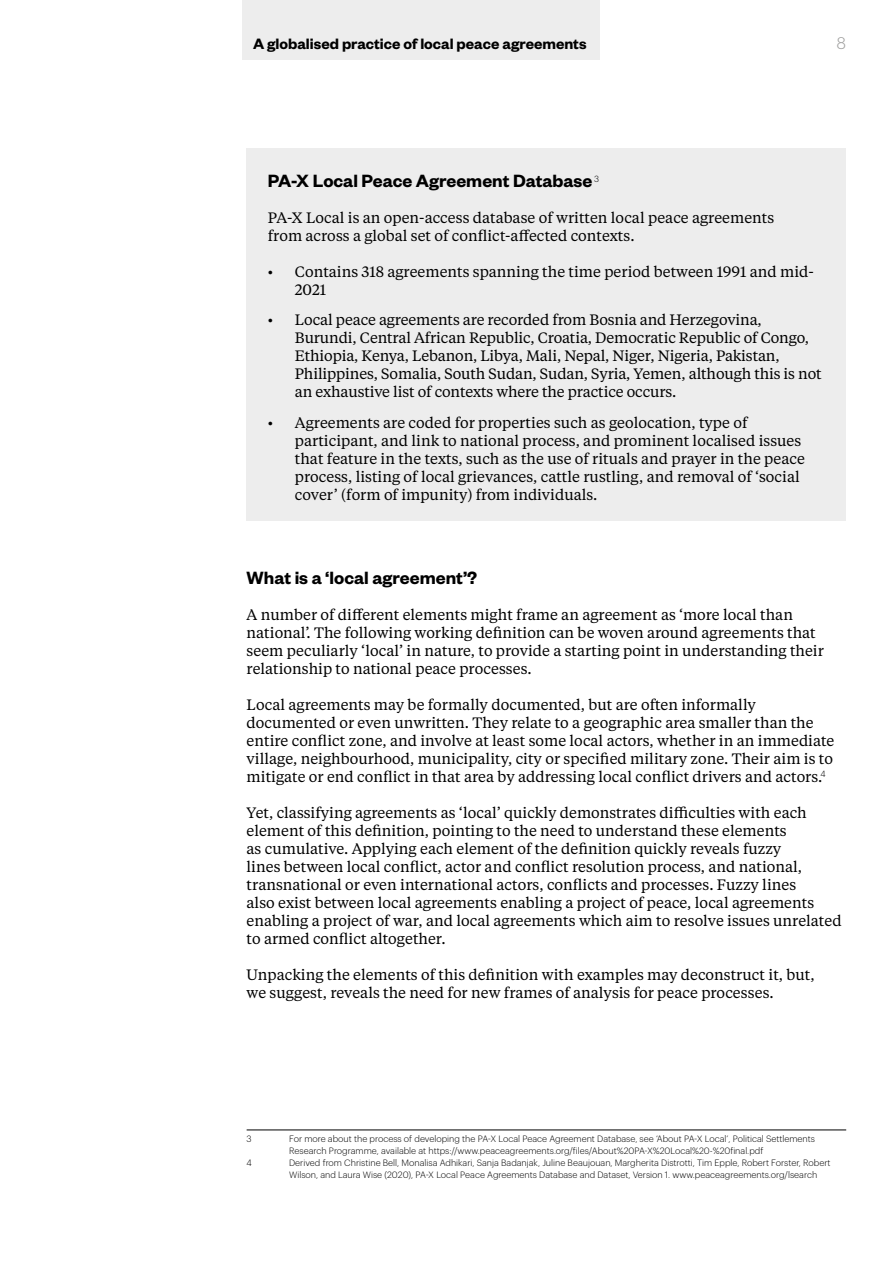
<style>
.page{position:relative;width:893px;height:1263px;background:#fff}
.page>*{position:absolute;margin:0;border:0;box-sizing:border-box;transform-origin:0 0}
.t1{font:600 19.5px "Founders Grotesk";color:#000}
.t2{font:600 16.5px "Founders Grotesk";color:#000}
.t3{font:300 16.5px "Graphik";color:#9d9d9c}
.t4{font:15px/18px "Tiempos Text";color:#000}
.t5{font:300 9px/12px "Graphik";color:#000}
.t6{font:300 8.7px "Graphik";color:#000}
</style>
<div class="page">
<div style="left:247px;top:149px;width:599px;height:372px;background:#ededed"></div>
<hr style="left:247px;top:1130px;width:599px;height:1px;background:#000">
<div style="left:242px;top:0;width:358px;height:60px;background:#ededed"></div>
<p class="t2" style="left:253px;top:33px;width:335px">A globalised practice of local peace agreements</p>
<p class="t3" style="left:837px;top:31px;width:11px">8</p>
<h1 class="t1" style="left:268px;top:168px;width:326px">PA-X Local Peace Agreement Database</h1>
<p class="t6" style="left:594px;top:172px;width:6px">3</p>
<p class="t4" style="left:268px;top:208px;width:508px">PA-X Local is an open-access database of written local peace agreements from across a global set of conflict-affected contexts.</p>
<p class="t4" style="left:295px;top:262px;width:521px;text-indent:-27px">• Contains 318 agreements spanning the time period between 1991 and mid-<br>2021</p>
<p class="t4" style="left:295px;top:310px;width:528px;text-indent:-27px">• Local peace agreements are recorded from Bosnia and Herzegovina, Burundi, Central African Republic, Croatia, Democratic Republic of Congo, Ethiopia, Kenya, Lebanon, Libya, Mali, Nepal, Niger, Nigeria, Pakistan, Philippines, Somalia, South Sudan, Sudan, Syria, Yemen, although this is not an exhaustive list of contexts where the practice occurs.</p>
<p class="t4" style="left:295px;top:413px;width:511px;text-indent:-27px">• Agreements are coded for properties such as geolocation, type of participant, and link to national process, and prominent localised issues that feature in the texts, such as the use of rituals and prayer in the peace process, listing of local grievances, cattle rustling, and removal of ‘social cover’ (form of impunity) from individuals.</p>
<h1 class="t1" style="left:247px;top:566px;width:232px">What is a ‘local agreement’?</h1>
<p class="t4" style="left:247px;top:605px;width:579px">A number of different elements might frame an agreement as ‘more local than national’. The following working definition can be woven around agreements that seem peculiarly ‘local’ in nature, to provide a starting point in understanding their relationship to national peace processes.</p>
<p class="t4" style="left:247px;top:695px;width:589px">Local agreements may be formally documented, but are often informally documented or even unwritten. They relate to a geographic area smaller than the entire conflict zone, and involve at least some local actors, whether in an immediate village, neighbourhood, municipality, city or specified military zone. Their aim is to mitigate or end conflict in that area by addressing local conflict drivers and actors.<sup>4</sup></p>
<p class="t4" style="left:247px;top:803px;width:596px">Yet, classifying agreements as ‘local’ quickly demonstrates difficulties with each element of this definition, pointing to the need to understand these elements<br>as cumulative. Applying each element of the definition quickly reveals fuzzy<br>lines between local conflict, actor and conflict resolution process, and national, transnational or even international actors, conflicts and processes. Fuzzy lines<br>also exist between local agreements enabling a project of peace, local agreements enabling a project of war, and local agreements which aim to resolve issues unrelated to armed conflict altogether.</p>
<p class="t4" style="left:247px;top:965px;width:570px">Unpacking the elements of this definition with examples may deconstruct it, but, we suggest, reveals the need for new frames of analysis for peace processes.</p>
<p class="t5" style="left:247px;top:1132px;width:7px">3</p>
<p class="t5" style="left:289px;top:1132px;width:527px">For more about the process of developing the PA-X Local Peace Agreement Database, see ‘About PA-X Local’, Political Settlements<br>Research Programme, available at https://www.peaceagreements.org/files/About%20PA-X%20Local%20-%20final.pdf</p>
<p class="t5" style="left:247px;top:1156px;width:7px">4</p>
<p class="t5" style="left:289px;top:1156px;width:543px">Derived from Christine Bell, Monalisa Adhikari, Sanja Badanjak, Juline Beaujouan, Margherita Distrotti, Tim Epple, Robert Forster, Robert<br>Wilson, and Laura Wise (2020), PA-X Local Peace Agreements Database and Dataset, Version 1. www.peaceagreements.org/lsearch</p>
</div>
